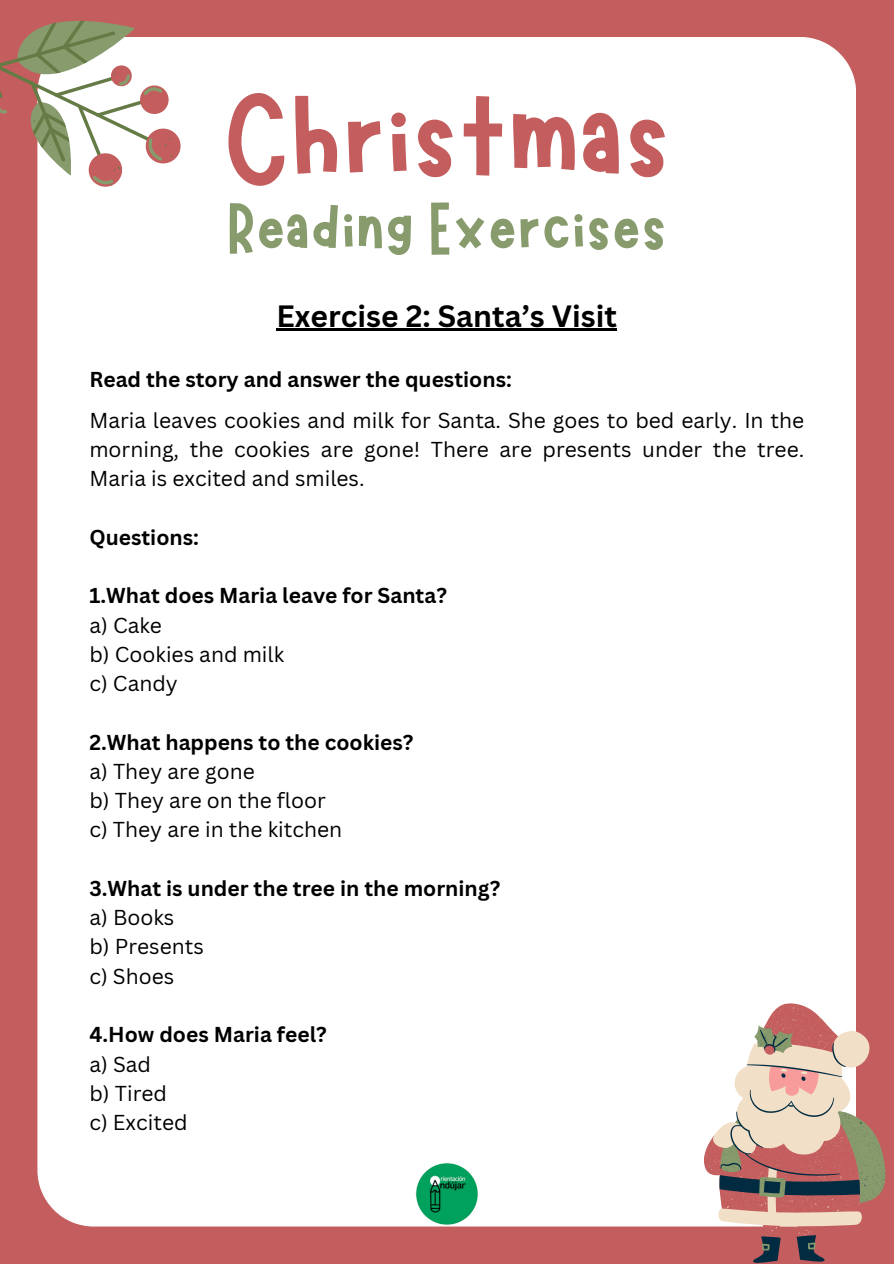
<style>
.page{position:relative;width:894px;height:1264px;background:#fff}
.page>*{position:absolute;margin:0;border:0;box-sizing:border-box;transform-origin:0 0}
.t1{font:135px "Marykate";color:#c45d5d}
.t2{font:75px "Marykate";color:#889b6d}
.t3{font:700 30px "Canva Sans";color:#000}
.t4{font:21px/29.2px "Canva Sans";color:#000;text-align:justify}
.t5{font:700 21px "Canva Sans";color:#000}
</style>
<div class="page">
<div style="left:0;top:0;width:893px;height:1263px;background:#c45d5d"></div>
<div style="left:37px;top:37px;width:819px;height:1189px;background:#fff;border-radius:56px"></div>
<svg style="left:699px;top:1003px;width:187px;height:260px"></svg>
<svg style="left:0;top:20px;width:181px;height:172px"></svg>
<hr style="left:276px;top:329px;width:341px;height:2px;background:#000">
<img style="left:367px;top:1163px;width:159px;height:64px">
<p class="t1" style="left:223px;top:51px;width:449px">Christmas</p>
<p class="t2" style="left:227px;top:180px;width:441px">Reading Exercises</p>
<p class="t3" style="left:276px;top:294px;width:342px">Exercise 2: Santa’s Visit</p>
<p class="t5" style="left:89px;top:365px;width:424px">Read the story and answer the questions:</p>
<p class="t4" style="left:89px;top:405px;width:716px">Maria leaves cookies and milk for Santa. She goes to bed early. In the morning, the cookies are gone! There are presents under the tree.<br>Maria is excited and smiles.</p>
<h1 class="t5" style="left:89px;top:522px;width:111px">Questions:</h1>
<h2 class="t5" style="left:89px;top:581px;width:359px">1.What does Maria leave for Santa?</h2>
<h3 class="t4" style="left:89px;top:609px;width:74px">a) Cake</h3>
<p class="t4" style="left:89px;top:639px;width:196px">b) Cookies and milk</p>
<h3 class="t4" style="left:89px;top:668px;width:90px">c) Candy</h3>
<p class="t5" style="left:89px;top:727px;width:325px">2.What happens to the cookies?</p>
<p class="t4" style="left:89px;top:756px;width:167px">a) They are gone</p>
<p class="t4" style="left:89px;top:785px;width:238px">b) They are on the floor</p>
<p class="t4" style="left:89px;top:814px;width:254px">c) They are in the kitchen</p>
<p class="t5" style="left:89px;top:873px;width:412px">3.What is under the tree in the morning?</p>
<p class="t4" style="left:89px;top:902px;width:86px">a) Books</p>
<p class="t4" style="left:89px;top:931px;width:116px">b) Presents</p>
<p class="t4" style="left:89px;top:960px;width:86px">c) Shoes</p>
<p class="t5" style="left:89px;top:1019px;width:239px">4.How does Maria feel?</p>
<p class="t4" style="left:89px;top:1048px;width:63px">a) Sad</p>
<p class="t4" style="left:89px;top:1077px;width:79px">b) Tired</p>
<p class="t4" style="left:89px;top:1107px;width:100px">c) Excited</p>
</div>
